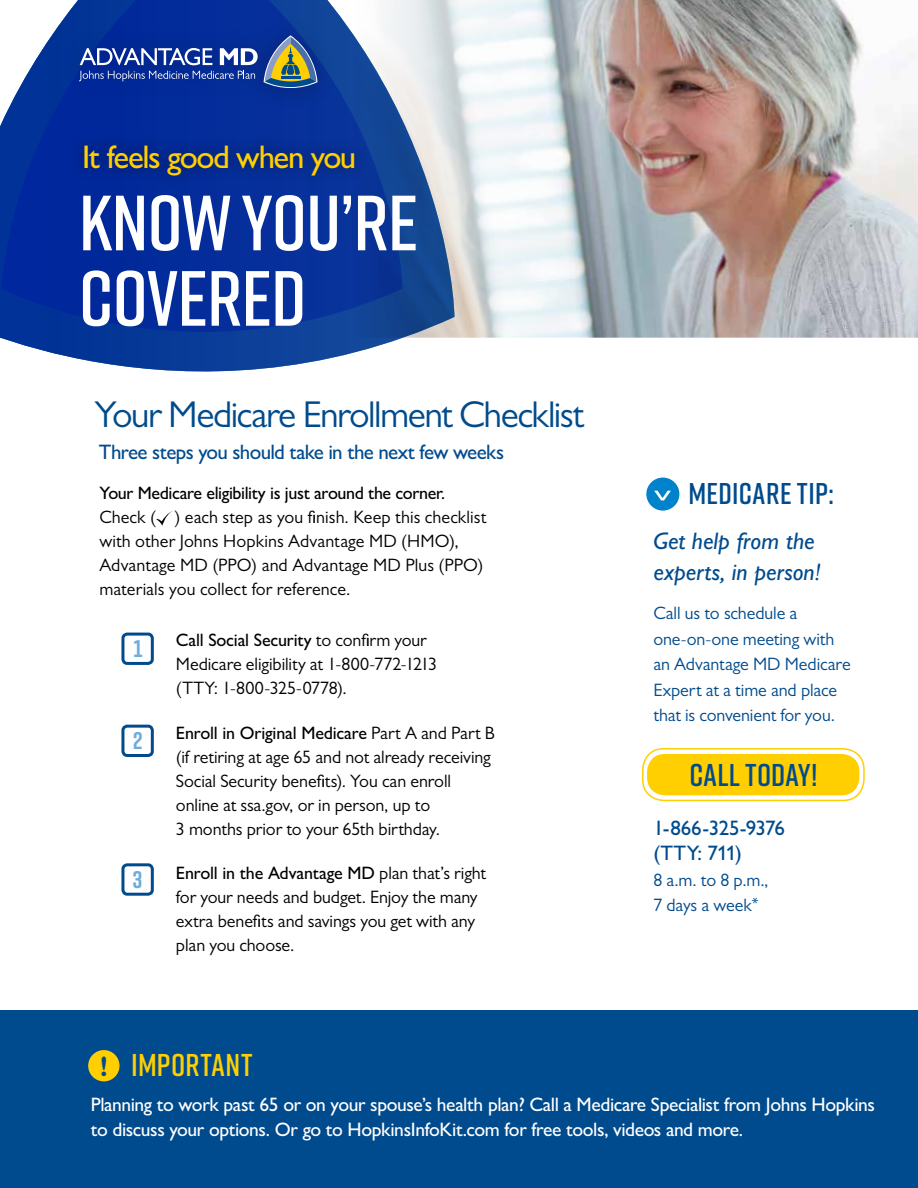
<style>
.page{position:relative;width:918px;height:1188px;background:#fff}
.page>*{position:absolute;margin:0;border:0;box-sizing:border-box;transform-origin:0 0}
.t1{font:600 78px/75.4px "Rift";letter-spacing:-.01em;color:#fff}
.t2{font:37.5px "Gill Sans MT Std";letter-spacing:-.04em;color:#004b8d}
.t3{font:500 32.85px "Gill Sans MT Std";letter-spacing:-.045em;color:#ffcf01}
.t4{font:600 31.5px "Rift";letter-spacing:.01em;color:#004b8d}
.t5{font:600 31.5px "Rift";letter-spacing:.01em;color:#ffcf01}
.t6{font:600 30px "Rift";letter-spacing:.015em;color:#004b8d}
.t7{font:700 27.9px "Gill Sans Display MT Std";color:#004b8d}
.t8{font:italic 500 24px/31.5px "Gill Sans MT Std";color:#004b8d}
.t9{font:700 24px "Rift";color:#6cadde}
.t10{font:500 21px/25.5px "Gill Sans MT Std";letter-spacing:-.035em;color:#004b8d}
.t11{font:500 19.5px/25.5px "Gill Sans MT Std";letter-spacing:-.02em;color:#fff}
.t12{font:18px/24px "Gill Sans MT Std";letter-spacing:-.005em;color:#000}
.t13{font:18px/25.5px "Gill Sans MT Std";letter-spacing:-.005em;color:#004b8d}
.s1{font-weight:500}
.s2{font-family:"Univers";font-weight:300;font-stretch:condensed}
</style>
<div class="page">
<img style="left:455px;top:0;width:463px;height:338px">
<svg style="left:0;top:0;width:455px;height:372px"></svg>
<svg style="left:1px;top:0;width:402px;height:333px;background:#1c43a2"></svg>
<div style="left:642px;top:748px;width:223px;height:53px;border:2px solid #ffcf01;border-radius:21px"></div>
<div style="left:647px;top:754px;width:212px;height:41px;background:#ffcf01;border-radius:18px"></div>
<div style="left:0;top:1010px;width:918px;height:178px;background:#004b8d"></div>
<div style="left:646px;top:478px;width:33px;height:33px;background:#0083ca;border-radius:50%"></div>
<svg style="left:654px;top:491px;width:17px;height:9px"></svg>
<div style="left:121px;top:633px;width:33px;height:32px;border:3px solid #004b8d;border-radius:4px"></div>
<div style="left:121px;top:725px;width:33px;height:32px;border:3px solid #004b8d;border-radius:4px"></div>
<div style="left:121px;top:863px;width:33px;height:33px;border:3px solid #004b8d;border-radius:4px"></div>
<div style="left:88px;top:1050px;width:32px;height:31px;background:#ffcf01;border-radius:50%"></div>
<svg style="left:156px;top:511px;width:17px;height:15px"></svg>
<div style="left:70px;top:131px;width:299px;height:59px;background:#000;opacity:.5"></div>
<div style="left:58px;top:14px;width:281px;height:97px;background:#000;opacity:.25"></div>
<svg style="left:79px;top:71px;width:176px;height:10px;background:#3453a9"></svg>
<svg style="left:80px;top:48px;width:132px;height:17px"></svg>
<svg style="left:220px;top:48px;width:38px;height:17px"></svg>
<svg style="left:264px;top:35px;width:54px;height:55px;background:#5e747b"></svg>
<p class="t3" style="left:82px;top:137px;width:276px">It feels good when you</p>
<p class="t1" style="left:79px;top:183px;width:341px">KNOW YOU’RE<br>COVERED</p>
<p class="t2" style="left:95px;top:393px;width:491px">Your Medicare Enrollment Checklist</p>
<p class="t10" style="left:99px;top:439px;width:407px">Three steps you should take in the next few weeks</p>
<p class="t12" style="left:99px;top:481px;width:389px"><span class="s1">Your Medicare eligibility is just around the corner.<br></span>Check ( ) each step as you finish. Keep this checklist with other Johns Hopkins Advantage MD (HMO), Advantage MD (PPO) and Advantage MD Plus (PPO) materials you collect for reference.</p>
<p class="t9" style="left:133px;top:632px;width:12px">1</p>
<p class="t9" style="left:133px;top:724px;width:12px">2</p>
<p class="t9" style="left:133px;top:862px;width:12px">3</p>
<p class="t12" style="left:176px;top:628px;width:263px"><span class="s1">Call Social Security</span> to confirm your<br>Medicare eligibility at 1-800-772-1213 (TTY: 1-800-325-0778).</p>
<p class="t12" style="left:176px;top:720px;width:320px"><span class="s1">Enroll in Original Medicare</span> Part A and Part B (if retiring at age 65 and not already receiving Social Security benefits). You can enroll online at ssa.gov, or in person, up to<br>3 months prior to your 65th birthday.</p>
<p class="t12" style="left:176px;top:861px;width:312px"><span class="s1">Enroll in the Advantage MD</span> plan that’s right for your needs and budget. Enjoy the many extra benefits and savings you get with any plan you choose.</p>
<p class="t6" style="left:688px;top:472px;width:147px">MEDICARE TIP:</p>
<p class="t8" style="left:653px;top:525px;width:169px">Get help from the experts, in person!</p>
<p class="t13" style="left:653px;top:601px;width:199px">Call us to schedule a one-on-one meeting with an Advantage MD Medicare<br>Expert at a time and place that is convenient for you.</p>
<p class="t4" style="left:689px;top:753px;width:129px">CALL TODAY!</p>
<p class="t10" style="left:653px;top:815px;width:133px">1-866-325-9376 (TTY: 711)</p>
<p class="t13" style="left:653px;top:867px;width:117px">8 a.m. to 8 p.m.,<br>7 days a week<span class="s2">*</span></p>
<p class="t7" style="left:100px;top:1050px;width:8px">!</p>
<p class="t5" style="left:131px;top:1043px;width:123px">IMPORTANT</p>
<p class="t11" style="left:91px;top:1091px;width:786px">Planning to work past 65 or on your spouse’s health plan? Call a Medicare Specialist from Johns Hopkins to discuss your options. Or go to HopkinsInfoKit.com for free tools, videos and more.</p>
</div>
